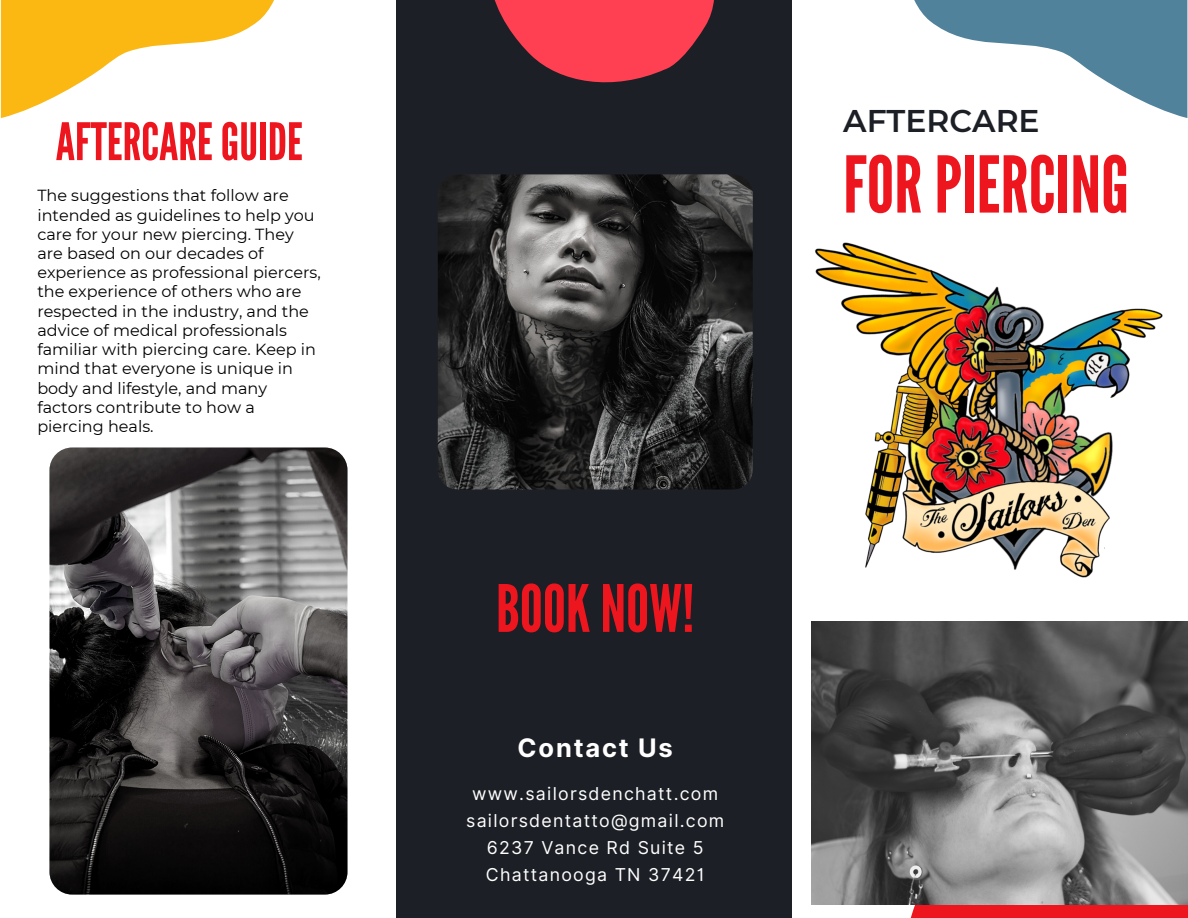
<style>
.page{position:relative;width:1188px;height:918px;background:#fff}
.page>*{position:absolute;margin:0;border:0;box-sizing:border-box;transform-origin:0 0}
.t1{font:78px "League Gothic";color:#ed151e}
.t2{font:65.25px "League Gothic";color:#ed151e}
.t3{font:51.6px "League Gothic";color:#ed151e}
.t4{font:600 31.35px "Montserrat";color:#1c1f25}
.t5{font:700 25.5px "Inter";letter-spacing:.07em;color:#fff}
.t6{font:17.7px/27px "Inter";letter-spacing:.07em;color:#fff;text-align:center}
.t7{font:16.05px/19.2px "Montserrat";color:#000}
</style>
<div class="page">
<svg style="left:914px;top:0;width:273px;height:118px"></svg>
<div style="left:904px;top:785px;width:284px;height:133px;background:#ed151e"></div>
<svg style="left:49px;top:448px;width:299px;height:447px;background:#413f40"></svg>
<div style="left:396px;top:0;width:395px;height:918px;background:#1c1f25"></div>
<svg style="left:494px;top:0;width:220px;height:83px"></svg>
<svg style="left:438px;top:174px;width:315px;height:315px"></svg>
<svg style="left:1px;top:0;width:273px;height:118px"></svg>
<img style="left:815px;top:242px;width:347px;height:336px">
<img style="left:811px;top:621px;width:377px;height:284px">
<h3 class="t3" style="left:56px;top:112px;width:249px">AFTERCAREGUIDE</h3>
<p class="t7" style="left:37px;top:186px;width:285px">The suggestions that follow are intended as guidelines to help you care for your new piercing. They are based on our decades of experience as professional piercers, the experience of others who are respected in the industry, and the advice of medical professionals familiar with piercing care. Keep in mind that everyone is unique in body and lifestyle, and many factors contribute to how a piercing heals.</p>
<h3 class="t4" style="left:843px;top:102px;width:198px">AFTERCARE</h3>
<h1 class="t1" style="left:843px;top:140px;width:288px">FORPIERCING</h1>
<h2 class="t2" style="left:496px;top:571px;width:200px">BOOKNOW!</h2>
<h3 class="t5" style="left:518px;top:732px;width:157px">Contact Us</h3>
<p class="t6" style="left:466px;top:780px;width:260px">www.sailorsdenchatt.com sailorsdentatto@gmail.com<br>6237 Vance Rd Suite 5<br>Chattanooga TN 37421</p>
</div>
